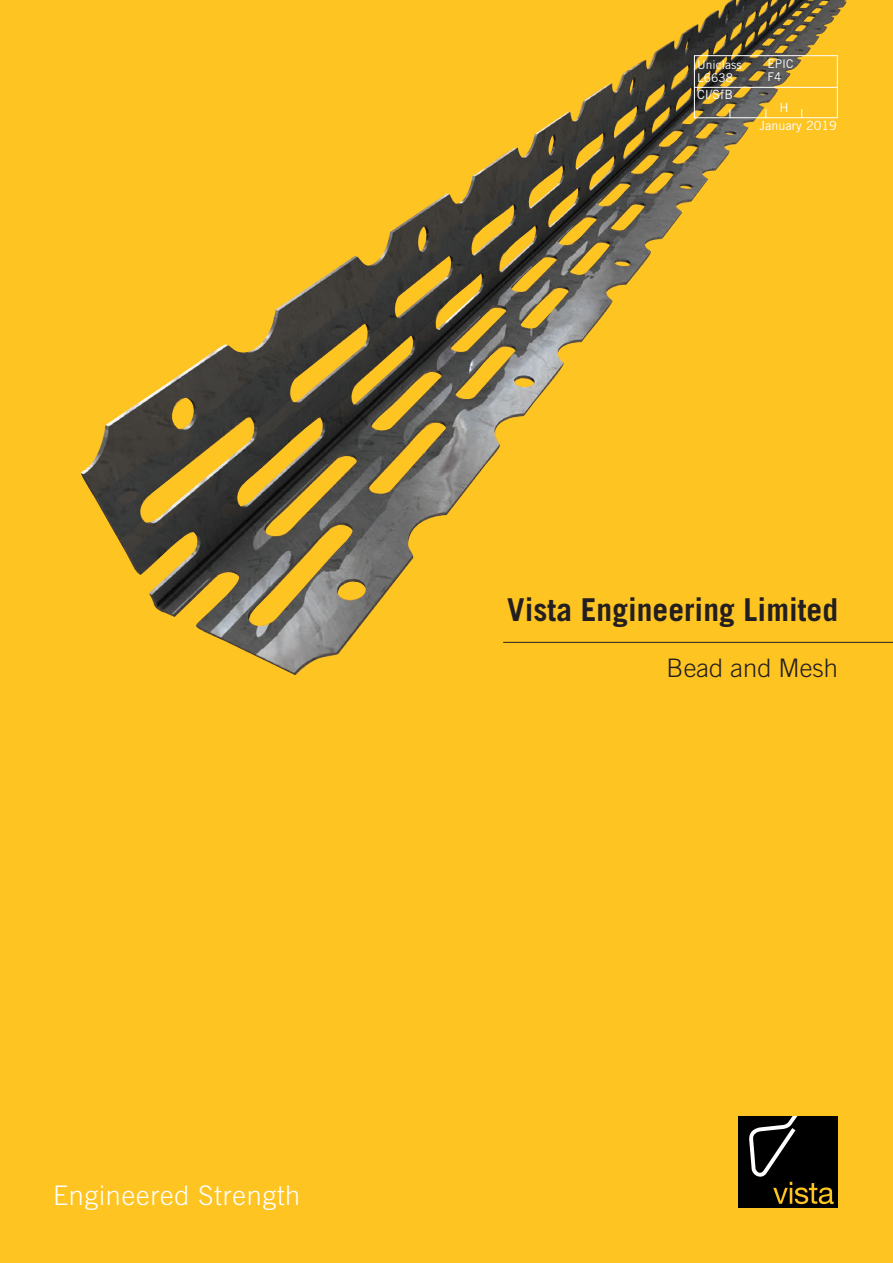
<style>
.page{position:relative;width:893px;height:1263px;background:#fec422}
.page>*{position:absolute;margin:0;border:0;box-sizing:border-box;transform-origin:0 0}
.t1{font:700 31.5px "Trade Gothic LT Std";color:#231f20}
.t2{font:300 27px "Trade Gothic LT Std";letter-spacing:.03em;color:#fff}
.t3{font:300 25.5px "Trade Gothic LT Std";color:#231f20}
.t4{font:12.6px "Trade Gothic LT Std";color:#fff}
.t5{font:12px "Trade Gothic LT Std";color:#fff}
</style>
<div class="page">
<img style="left:80px;top:0;width:733px;height:675px">
<hr style="left:503px;top:642px;width:390px;height:1px;background:#231f20">
<div style="left:738px;top:1116px;width:100px;height:92px;background:#000"></div>
<svg style="left:749px;top:1116px;width:85px;height:88px"></svg>
<div style="left:694px;top:55px;width:144px;height:63px;border:1px solid #fff"></div>
<hr style="left:694px;top:87px;width:144px;height:1px;background:#fff">
<p class="t2" style="left:53px;top:1179px;width:249px">Engineered Strength</p>
<p class="t5" style="left:697px;top:57px;width:46px">Uniclass</p>
<p class="t5" style="left:697px;top:71px;width:38px">L6638</p>
<p class="t4" style="left:697px;top:87px;width:37px">CI/SfB</p>
<p class="t5" style="left:767px;top:56px;width:27px">EPIC</p>
<p class="t5" style="left:767px;top:70px;width:16px">F4</p>
<p class="t4" style="left:779px;top:99px;width:11px">H</p>
<p class="t4" style="left:760px;top:117px;width:79px">January 2019</p>
<p class="t1" style="left:507px;top:591px;width:332px">Vista Engineering Limited</p>
<p class="t3" style="left:667px;top:653px;width:173px">Bead and Mesh</p>
</div>
